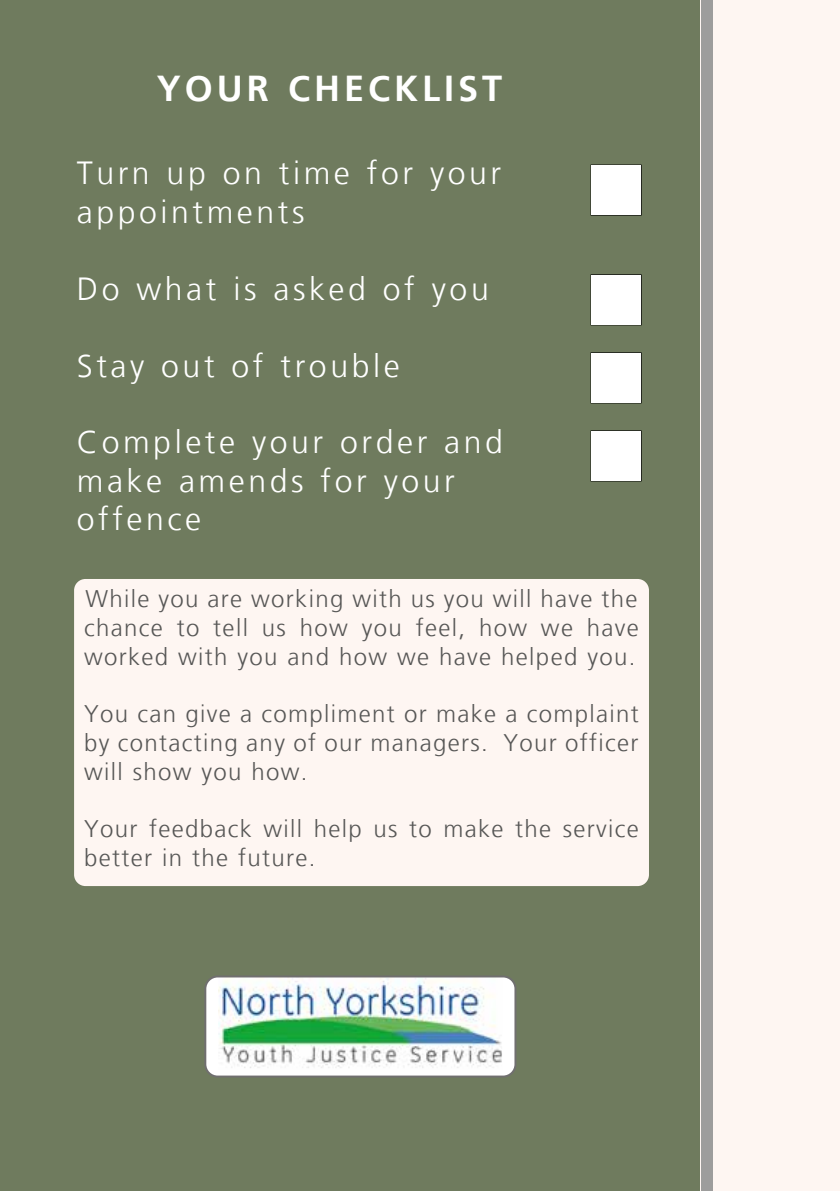
<style>
.page{position:relative;width:840px;height:1191px;background:#fff}
.page>*{position:absolute;margin:0;border:0;box-sizing:border-box;transform-origin:0 0}
.t1{font:700 36px "Frutiger LT";letter-spacing:.11em;color:#fff}
.t2{font:300 32px/38.4px "Frutiger LT";letter-spacing:.11em;color:#fff}
.t3{font:300 24px/28.8px "Frutiger LT";letter-spacing:.055em;color:#575756;text-align:justify}
</style>
<div class="page">
<div style="left:0;top:0;width:839px;height:1191px;background:#6f7b5e"></div>
<div style="left:700px;top:0;width:139px;height:1191px;background:#fef6f2"></div>
<div style="left:590px;top:430px;width:51px;height:51px;border:2px solid #000"></div>
<div style="left:590px;top:352px;width:51px;height:51px;border:2px solid #000"></div>
<div style="left:590px;top:274px;width:51px;height:51px;border:2px solid #000"></div>
<div style="left:590px;top:165px;width:51px;height:51px;border:2px solid #000"></div>
<div style="left:591px;top:166px;width:49px;height:49px;background:#fff"></div>
<div style="left:591px;top:275px;width:49px;height:49px;background:#fff"></div>
<div style="left:591px;top:353px;width:49px;height:49px;background:#fff"></div>
<div style="left:591px;top:431px;width:49px;height:49px;background:#fff"></div>
<div style="left:700px;top:0;width:11px;height:1191px;background:#9d9d9c"></div>
<div style="left:74px;top:579px;width:575px;height:307px;background:#fef6f2"></div>
<img style="left:204px;top:976px;width:312px;height:101px">
<h1 class="t1" style="left:157px;top:67px;width:347px">YOUR CHECKLIST</h1>
<h2 class="t2" style="left:77px;top:155px;width:426px">Turn up on time for your appointments</h2>
<h2 class="t2" style="left:77px;top:270px;width:413px">Do what is asked of you</h2>
<h2 class="t2" style="left:77px;top:347px;width:324px">Stay out of trouble</h2>
<h2 class="t2" style="left:77px;top:423px;width:427px">Complete your order and make amends for your offence</h2>
<p class="t3" style="left:84px;top:584px;width:556px">While you are working with us you will have the chance to tell us how you feel, how we have worked with you and how we have helped you.</p>
<p class="t3" style="left:84px;top:700px;width:556px">You can give a compliment or make a complaint by contacting any of our managers. Your officer will show you how.</p>
<p class="t3" style="left:84px;top:815px;width:556px">Your feedback will help us to make the service better in the future.</p>
</div>
